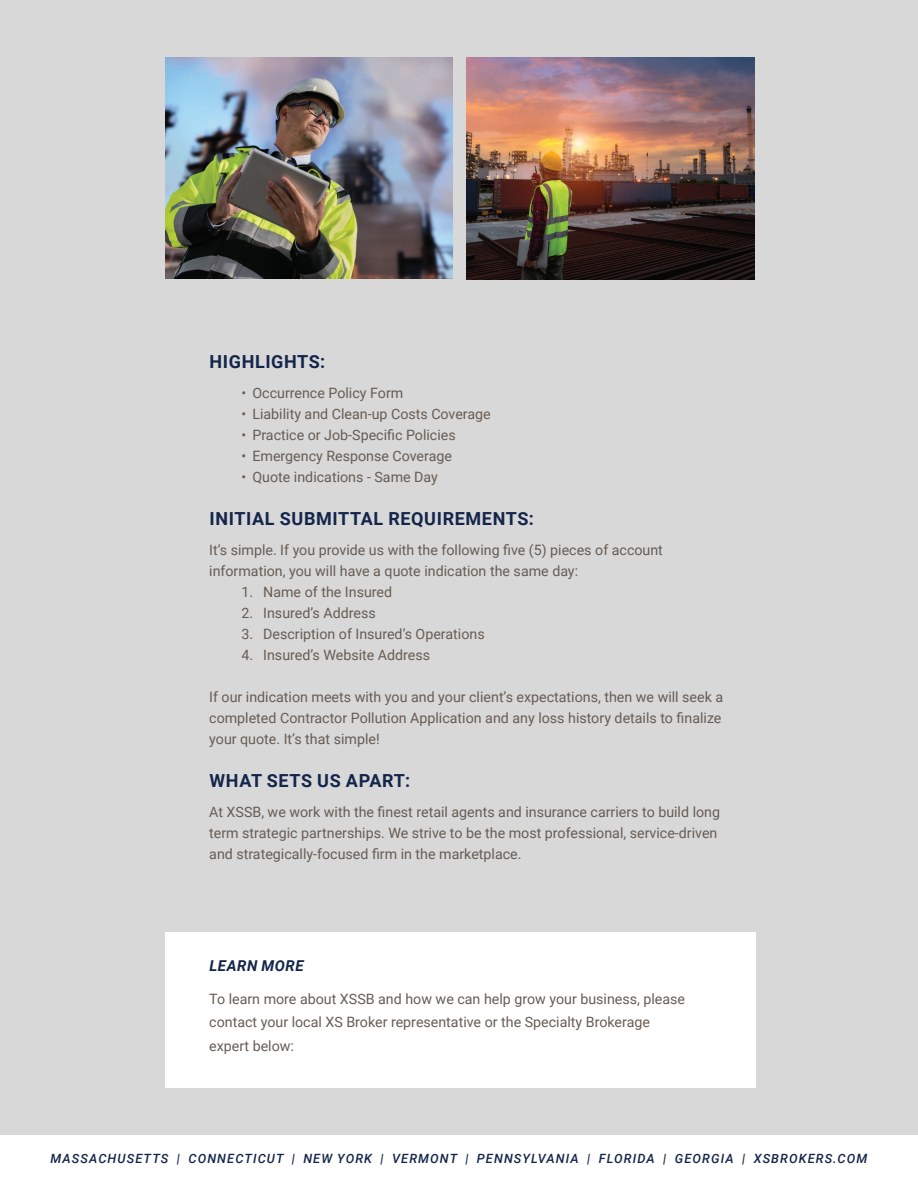
<style>
.page{position:relative;width:918px;height:1188px;background:#fff}
.page>*{position:absolute;margin:0;border:0;box-sizing:border-box;transform-origin:0 0}
.t1{font:700 18px "Roboto";letter-spacing:.035em;color:#13254b}
.t2{font:italic 700 15px "Roboto";letter-spacing:.035em;color:#13254b}
.t3{font:14.25px/21px "Roboto";color:#665c54}
.t4{font:italic 500 12.75px "Roboto";letter-spacing:.085em;color:#13254b}
</style>
<div class="page">
<div style="left:0;top:0;width:918px;height:1169px;background:#d8d8d8"></div>
<div style="left:0;top:1136px;width:918px;height:52px;background:#fff"></div>
<div style="left:165px;top:932px;width:591px;height:155px;background:#fff"></div>
<img style="left:165px;top:57px;width:288px;height:222px">
<img style="left:466px;top:57px;width:288px;height:223px">
<p class="t1" style="left:210px;top:349px;width:117px">HIGHLIGHTS:</p>
<p class="t3" style="left:242px;top:382px;width:163px">• Occurrence Policy Form</p>
<p class="t3" style="left:242px;top:403px;width:251px">• Liability and Clean-up Costs Coverage</p>
<p class="t3" style="left:242px;top:424px;width:216px">• Practice or Job-Specific Policies</p>
<p class="t3" style="left:242px;top:445px;width:212px">• Emergency Response Coverage</p>
<p class="t3" style="left:242px;top:466px;width:198px">• Quote indications - Same Day</p>
<p class="t1" style="left:210px;top:506px;width:326px">INITIAL SUBMITTAL REQUIREMENTS:</p>
<p class="t3" style="left:209px;top:539px;width:455px">It’s simple. If you provide us with the following five (5) pieces of account information, you will have a quote indication the same day:</p>
<p class="t3" style="left:242px;top:581px;width:152px">1. Name of the Insured</p>
<p class="t3" style="left:242px;top:602px;width:136px">2. Insured’s Address</p>
<p class="t3" style="left:242px;top:623px;width:245px">3. Description of Insured’s Operations</p>
<p class="t3" style="left:242px;top:644px;width:190px">4. Insured’s Website Address</p>
<p class="t3" style="left:209px;top:686px;width:516px">If our indication meets with you and your client’s expectations, then we will seek a completed Contractor Pollution Application and any loss history details to finalize your quote. It’s that simple!</p>
<p class="t1" style="left:210px;top:768px;width:202px">WHAT SETS US APART:</p>
<p class="t3" style="left:209px;top:801px;width:512px">At XSSB, we work with the finest retail agents and insurance carriers to build long term strategic partnerships. We strive to be the most professional, service-driven and strategically-focused firm in the marketplace.</p>
<p class="t2" style="left:210px;top:955px;width:96px">LEARN MORE</p>
<p class="t3" style="left:209px;top:986px;width:477px;line-height:24px">To learn more about XSSB and how we can help grow your business, please contact your local XS Broker representative or the Specialty Brokerage expert below:</p>
<p class="t4" style="left:50px;top:1150px;width:818px">MASSACHUSETTS | CONNECTICUT | NEW YORK | VERMONT | PENNSYLVANIA | FLORIDA | GEORGIA | XSBROKERS.COM</p>
</div>
